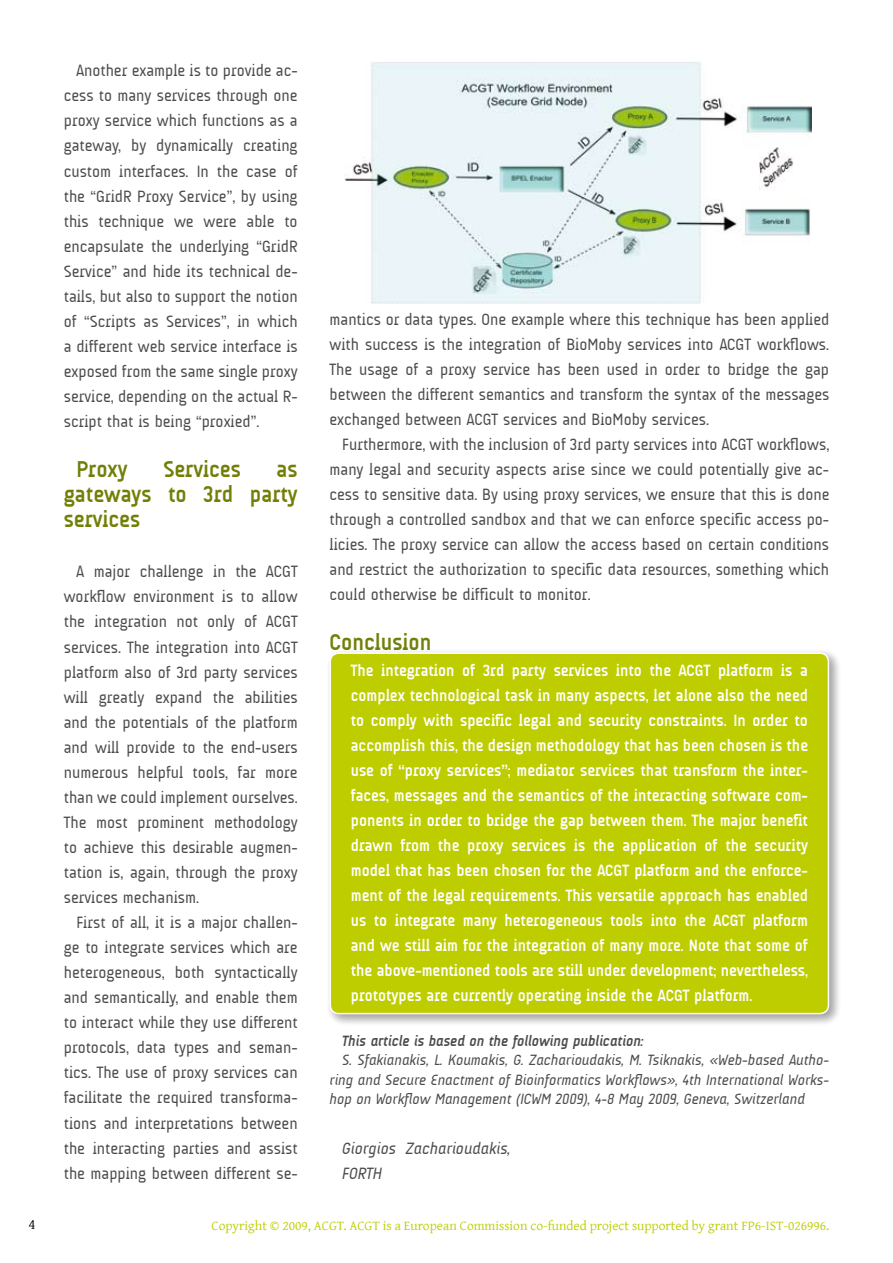
<style>
.page{position:relative;width:893px;height:1263px;background:#fff}
.page>*{position:absolute;margin:0;border:0;box-sizing:border-box;transform-origin:0 0}
.t1{font:700 23.1px/25px "A Udimat";color:#727f06;text-align:justify}
.t2{font:16.5px/25px "A Udimat";color:#4b4b4d;text-align:justify}
.t3{font:700 16.5px/25px "A Udimat";color:#fff;text-align:justify}
.t4{font:italic 16.5px/25px "A Udimat";color:#4b4b4d}
.t5{font:italic 15px/19.5px "A Udimat";color:#4b4b4d;text-align:justify}
.t6{font:italic 700 15px "A Udimat";color:#4b4b4d}
.t7{font:14.85px "Gentium";color:#000}
.t8{font:13.5px "Gentium";color:#bdcd00}
</style>
<div class="page">
<img style="left:344px;top:62px;width:468px;height:242px">
<div style="left:325px;top:648px;width:518px;height:380px;background:#000;opacity:.38"></div>
<div style="left:330px;top:653px;width:498px;height:360px;background:#bdcd00;border-radius:9px"></div>
<div style="left:330px;top:652px;width:499px;height:362px;border:2px solid #fff;border-radius:9px"></div>
<p class="t2" style="left:64px;top:60px;width:235px;text-indent:13px">Another example is to provide ac&shy;cess to many services through one proxy service which functions as a gateway, by dynamically creating custom interfaces. In the case of the “GridR Proxy Service”, by using this technique we were able to encapsulate the underlying “GridR Service” and hide its technical de&shy;tails, but also to support the notion of “Scripts as Services”, in which a different web service interface is exposed from the same single proxy service, depending on the actual R&shy;script that is being “proxied”.</p>
<h1 class="t1" style="left:77px;top:458px;width:53px">Proxy</h1>
<h1 class="t1" style="left:163px;top:458px;width:79px">Services</h1>
<h1 class="t1" style="left:64px;top:458px;width:235px;text-indent:213px">as gateways to 3rd party services</h1>
<p class="t2" style="left:64px;top:561px;width:235px;text-indent:13px">A major challenge in the ACGT workflow environment is to allow the integration not only of ACGT services. The integration into ACGT platform also of 3rd party services will greatly expand the abilities and the potentials of the platform and will provide to the end-users numerous helpful tools, far more than we could implement ourselves.<br>The most prominent methodology to achieve this desirable augmen&shy;tation is, again, through the proxy services mechanism.</p>
<p class="t2" style="left:64px;top:911px;width:235px;text-indent:13px">First of all, it is a major challen&shy;ge to integrate services which are heterogeneous, both syntactically and semantically, and enable them to interact while they use different protocols, data types and seman&shy;tics. The use of proxy services can facilitate the required transforma&shy;tions and interpretations between the interacting parties and assist the mapping between different se-</p>
<p class="t2" style="left:330px;top:308px;width:501px">mantics or data types. One example where this technique has been applied with success is the integration of BioMoby services into ACGT workflows.<br>The usage of a proxy service has been used in order to bridge the gap between the different semantics and transform the syntax of the messages exchanged between ACGT services and BioMoby services.</p>
<p class="t2" style="left:330px;top:433px;width:501px;text-indent:13px">Furthermore, with the inclusion of 3rd party services into ACGT workflows, many legal and security aspects arise since we could potentially give ac&shy;cess to sensitive data. By using proxy services, we ensure that this is done through a controlled sandbox and that we can enforce specific access po&shy;licies. The proxy service can allow the access based on certain conditions and restrict the authorization to specific data resources, something which could otherwise be difficult to monitor.</p>
<h1 class="t1" style="left:330px;top:632px;width:103px">Conclusion</h1>
<p class="t3" style="left:351px;top:659px;width:459px">The integration of 3rd party services into the ACGT platform is a complex technological task in many aspects, let alone also the need to comply with specific legal and security constraints. In order to accomplish this, the design methodology that has been chosen is the use of “proxy services”; mediator services that transform the inter&shy;faces, messages and the semantics of the interacting software com&shy;ponents in order to bridge the gap between them. The major benefit drawn from the proxy services is the application of the security model that has been chosen for the ACGT platform and the enforce&shy;ment of the legal requirements. This versatile approach has enabled us to integrate many heterogeneous tools into the ACGT platform and we still aim for the integration of many more. Note that some of the above-mentioned tools are still under development; nevertheless, prototypes are currently operating inside the ACGT platform.</p>
<p class="t6" style="left:342px;top:1034px;width:303px">This article is based on the following publication:</p>
<p class="t5" style="left:330px;top:1051px;width:501px;text-indent:13px">S. Sfakianakis, L. Koumakis, G. Zacharioudakis, M. Tsiknakis, «Web-based Autho&shy;ring and Secure Enactment of Bioinformatics Workflows», 4th International Works&shy;hop on Workflow Management (ICWM 2009), 4-8 May 2009, Geneva, Switzerland</p>
<p class="t4" style="left:342px;top:1137px;width:170px">Giorgios Zacharioudakis,<br>FORTH</p>
<p class="t7" style="left:28px;top:1216px;width:8px">4</p>
<p class="t8" style="left:211px;top:1218px;width:619px">Copyright © 2009, ACGT. ACGT is a European Commission co-funded project supported by grant FP6-IST-026996.</p>
</div>
